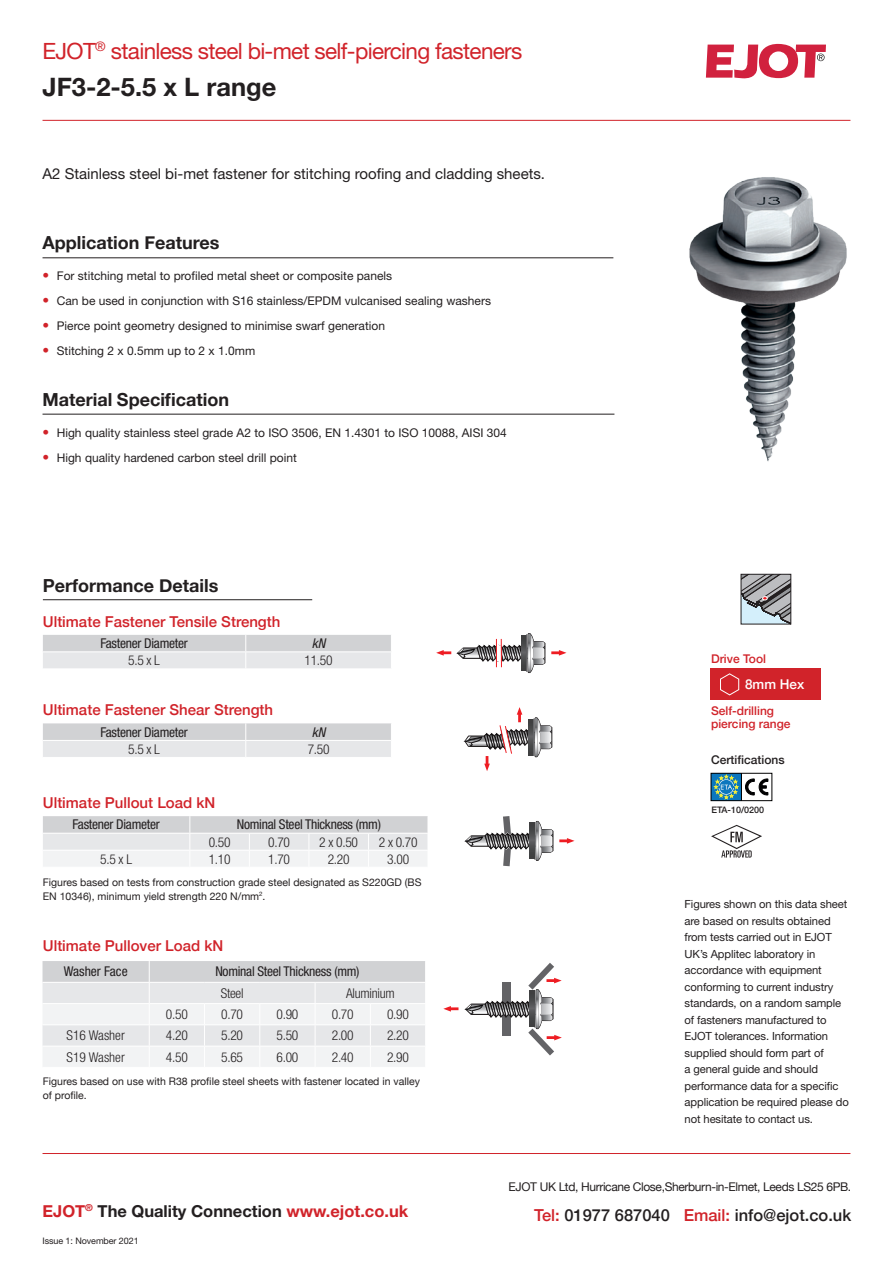
<style>
.page{position:relative;width:893px;height:1263px;background:#fff}
.page>*{position:absolute;margin:0;border:0;box-sizing:border-box;transform-origin:0 0}
.t1{font:700 25.5px "Helvetica Neue LT Std";color:#231f20}
.t2{font:22.5px "Helvetica Neue LT Std";letter-spacing:-.03em;color:#d1232a}
.t3{font:700 18px "Helvetica Neue";color:#231f20}
.t4{font:700 16.5px "Helvetica Neue LT Std";color:#231f20}
.t5{font:500 16.5px "Helvetica Neue";color:#231f20}
.t6{font:500 15px "Helvetica Neue";color:#d1232a}
.t7{font:15px "Helvetica Neue LT Std";color:#231f20}
.t8{font:300 condensed 13.5px "Helvetica Neue LT Std";letter-spacing:-.02em;color:#231f20}
.t9{font:condensed 13.5px "Helvetica Neue LT Std";letter-spacing:-.02em;color:#231f20}
.t10{font:300 condensed 13.5px "Helvetica Neue LT Std";color:#231f20}
.t11{font:condensed 13.5px "Helvetica Neue LT Std";color:#231f20}
.t12{font:500 13.5px "Helvetica Neue";color:#fff}
.t13{font:italic condensed 13.5px "Helvetica Neue LT Std";color:#231f20}
.t14{font:12px "Helvetica Neue LT Std";color:#231f20}
.t15{font:12px "Helvetica Neue";letter-spacing:-.03em;color:#231f20}
.t16{font:500 12px/13.5px "Helvetica Neue";color:#d1232a}
.t17{font:500 12px "Helvetica Neue";color:#231f20}
.t18{font:11.25px/16.5px "Helvetica Neue LT Std";letter-spacing:-.01em;color:#231f20}
.t19{font:10.5px/13.5px "Helvetica Neue";color:#231f20}
.t20{font:9px "Helvetica Neue LT Std";letter-spacing:-.01em;color:#231f20}
.t21{font:500 9px "Helvetica Neue LT Std";color:#231f20}
.s1{font-weight:500;font-size:13.5px;color:#d1232a}
.s2{color:#d1232a}
</style>
<div class="page">
<hr style="left:43px;top:257px;width:570px;height:1px;background:#231f20">
<hr style="left:43px;top:120px;width:807px;height:1px;background:#d1232a">
<hr style="left:43px;top:414px;width:571px;height:1px;background:#231f20">
<svg style="left:711px;top:773px;width:61px;height:28px"></svg>
<img style="left:689px;top:177px;width:158px;height:285px">
<hr style="left:43px;top:1153px;width:807px;height:1px;background:#d1232a">
<svg style="left:706px;top:44px;width:120px;height:34px"></svg>
<div style="left:711px;top:668px;width:110px;height:32px;background:#d1232a"></div>
<svg style="left:720px;top:673px;width:19px;height:23px"></svg>
<hr style="left:43px;top:599px;width:269px;height:1px;background:#231f20">
<svg style="left:43px;top:723px;width:348px;height:34px;background:#dcdddf"></svg>
<svg style="left:43px;top:635px;width:348px;height:33px;background:#dcdddf"></svg>
<svg style="left:43px;top:816px;width:385px;height:50px"></svg>
<svg style="left:43px;top:961px;width:382px;height:106px"></svg>
<svg style="left:436px;top:650px;width:15px;height:6px"></svg>
<svg style="left:551px;top:650px;width:15px;height:6px"></svg>
<svg style="left:457px;top:633px;width:88px;height:40px"></svg>
<svg style="left:522px;top:635px;width:4px;height:36px"></svg>
<svg style="left:464px;top:707px;width:88px;height:64px"></svg>
<svg style="left:529px;top:719px;width:4px;height:36px"></svg>
<svg style="left:465px;top:816px;width:109px;height:50px"></svg>
<svg style="left:530px;top:823px;width:4px;height:36px"></svg>
<svg style="left:443px;top:1006px;width:15px;height:5px"></svg>
<svg style="left:465px;top:963px;width:97px;height:92px"></svg>
<svg style="left:530px;top:991px;width:4px;height:36px"></svg>
<svg style="left:743px;top:576px;width:46px;height:46px;background:#999ea2"></svg>
<div style="left:741px;top:574px;width:50px;height:50px;border:1px solid #231f20"></div>
<svg style="left:711px;top:825px;width:51px;height:32px"></svg>
<p class="t2" style="left:43px;top:37px;width:481px">EJOT<sup>®</sup> stainless steel bi-met self-piercing fasteners</p>
<p class="t1" style="left:43px;top:71px;width:235px">JF3-2-5.5 x L range</p>
<p class="t7" style="left:43px;top:164px;width:504px">A2 Stainless steel bi-met fastener for stitching roofing and cladding sheets.</p>
<p class="t3" style="left:43px;top:228px;width:178px">Application Features</p>
<p class="t14" style="left:43px;top:269px;width:351px"><span class="s1">•</span> For stitching metal to profiled metal sheet or composite panels</p>
<p class="t14" style="left:43px;top:294px;width:450px"><span class="s1">•</span> Can be used in conjunction with S16 stainless/EPDM vulcanised sealing washers</p>
<p class="t14" style="left:43px;top:319px;width:344px"><span class="s1">•</span> Pierce point geometry designed to minimise swarf generation</p>
<p class="t14" style="left:43px;top:344px;width:214px"><span class="s1">•</span> Stitching 2 x 0.5mm up to 2 x 1.0mm</p>
<p class="t3" style="left:43px;top:385px;width:188px">Material Specification</p>
<p class="t14" style="left:43px;top:425px;width:466px"><span class="s1">•</span> High quality stainless steel grade A2 to ISO 3506, EN 1.4301 to ISO 10088, AISI 304</p>
<p class="t14" style="left:43px;top:450px;width:256px"><span class="s1">•</span> High quality hardened carbon steel drill point</p>
<p class="t3" style="left:43px;top:571px;width:177px">Performance Details</p>
<p class="t6" style="left:43px;top:609px;width:239px">Ultimate Fastener Tensile Strength</p>
<p class="t9" style="left:100px;top:635px;width:89px">Fastener Diameter</p>
<p class="t13" style="left:312px;top:635px;width:15px">kN</p>
<p class="t8" style="left:128px;top:653px;width:33px">5.5 x L</p>
<p class="t8" style="left:305px;top:653px;width:30px">11.50</p>
<p class="t6" style="left:43px;top:697px;width:232px">Ultimate Fastener Shear Strength</p>
<p class="t9" style="left:100px;top:724px;width:89px">Fastener Diameter</p>
<p class="t13" style="left:312px;top:724px;width:15px">kN</p>
<p class="t8" style="left:128px;top:741px;width:33px">5.5 x L</p>
<p class="t8" style="left:308px;top:741px;width:23px">7.50</p>
<p class="t6" style="left:43px;top:790px;width:174px">Ultimate Pullout Load kN</p>
<p class="t9" style="left:73px;top:817px;width:89px">Fastener Diameter</p>
<p class="t9" style="left:237px;top:817px;width:146px">Nominal Steel Thickness (mm)</p>
<p class="t8" style="left:209px;top:834px;width:23px">0.50</p>
<p class="t8" style="left:268px;top:834px;width:23px">0.70</p>
<p class="t8" style="left:319px;top:834px;width:40px">2 x 0.50</p>
<p class="t8" style="left:379px;top:834px;width:40px">2 x 0.70</p>
<p class="t8" style="left:100px;top:851px;width:33px">5.5 x L</p>
<p class="t8" style="left:209px;top:851px;width:23px">1.10</p>
<p class="t8" style="left:268px;top:851px;width:23px">1.70</p>
<p class="t8" style="left:328px;top:851px;width:23px">2.20</p>
<p class="t8" style="left:387px;top:851px;width:23px">3.00</p>
<p class="t19" style="left:43px;top:876px;width:380px">Figures based on tests from construction grade steel designated as S220GD (BS<br>EN 10346), minimum yield strength 220 N/mm<sup>2</sup>.</p>
<p class="t6" style="left:43px;top:934px;width:182px">Ultimate Pullover Load kN</p>
<p class="t11" style="left:64px;top:964px;width:65px">Washer Face</p>
<p class="t9" style="left:215px;top:964px;width:146px">Nominal Steel Thickness (mm)</p>
<p class="t8" style="left:221px;top:985px;width:24px">Steel</p>
<p class="t8" style="left:346px;top:985px;width:50px">Aluminium</p>
<p class="t8" style="left:166px;top:1006px;width:23px">0.50</p>
<p class="t8" style="left:221px;top:1006px;width:23px">0.70</p>
<p class="t8" style="left:276px;top:1006px;width:23px">0.90</p>
<p class="t8" style="left:332px;top:1006px;width:23px">0.70</p>
<p class="t8" style="left:387px;top:1006px;width:23px">0.90</p>
<p class="t10" style="left:67px;top:1028px;width:60px">S16 Washer</p>
<p class="t8" style="left:166px;top:1028px;width:23px">4.20</p>
<p class="t8" style="left:221px;top:1028px;width:23px">5.20</p>
<p class="t8" style="left:276px;top:1028px;width:23px">5.50</p>
<p class="t8" style="left:332px;top:1028px;width:23px">2.00</p>
<p class="t8" style="left:387px;top:1028px;width:23px">2.20</p>
<p class="t10" style="left:67px;top:1049px;width:60px">S19 Washer</p>
<p class="t8" style="left:166px;top:1049px;width:23px">4.50</p>
<p class="t8" style="left:221px;top:1049px;width:23px">5.65</p>
<p class="t8" style="left:276px;top:1049px;width:23px">6.00</p>
<p class="t8" style="left:332px;top:1049px;width:23px">2.40</p>
<p class="t8" style="left:387px;top:1049px;width:23px">2.90</p>
<p class="t19" style="left:43px;top:1075px;width:379px">Figures based on use with R38 profile steel sheets with fastener located in valley of profile.</p>
<p class="t4" style="left:43px;top:1201px;width:367px"><span class="s2">EJOT</span><sup>®</sup> The Quality Connection <span class="s2">www.ejot.co.uk</span></p>
<p class="t20" style="left:43px;top:1235px;width:98px">Issue 1: November 2021</p>
<p class="t16" style="left:711px;top:651px;width:56px">Drive Tool</p>
<p class="t12" style="left:745px;top:673px;width:61px">8mm Hex</p>
<p class="t16" style="left:711px;top:703px;width:81px">Self-drilling piercing range</p>
<p class="t17" style="left:711px;top:750px;width:75px">Certifications</p>
<p class="t21" style="left:711px;top:805px;width:54px">ETA-10/0200</p>
<p class="t18" style="left:685px;top:896px;width:166px">Figures shown on this data sheet are based on results obtained from tests carried out in EJOT<br>UK’s Applitec laboratory in accordance with equipment conforming to current industry standards, on a random sample of fasteners manufactured to<br>EJOT tolerances. Information supplied should form part of<br>a general guide and should performance data for a specific application be required please do not hesitate to contact us.</p>
<p class="t15" style="left:509px;top:1178px;width:344px">EJOT UK Ltd, Hurricane Close,Sherburn-in-Elmet, Leeds LS25 6PB.</p>
<p class="t5" style="left:534px;top:1201px;width:319px"><span class="s2">Tel:</span> 01977 687040 <span class="s2">Email:</span> info@ejot.co.uk</p>
</div>
